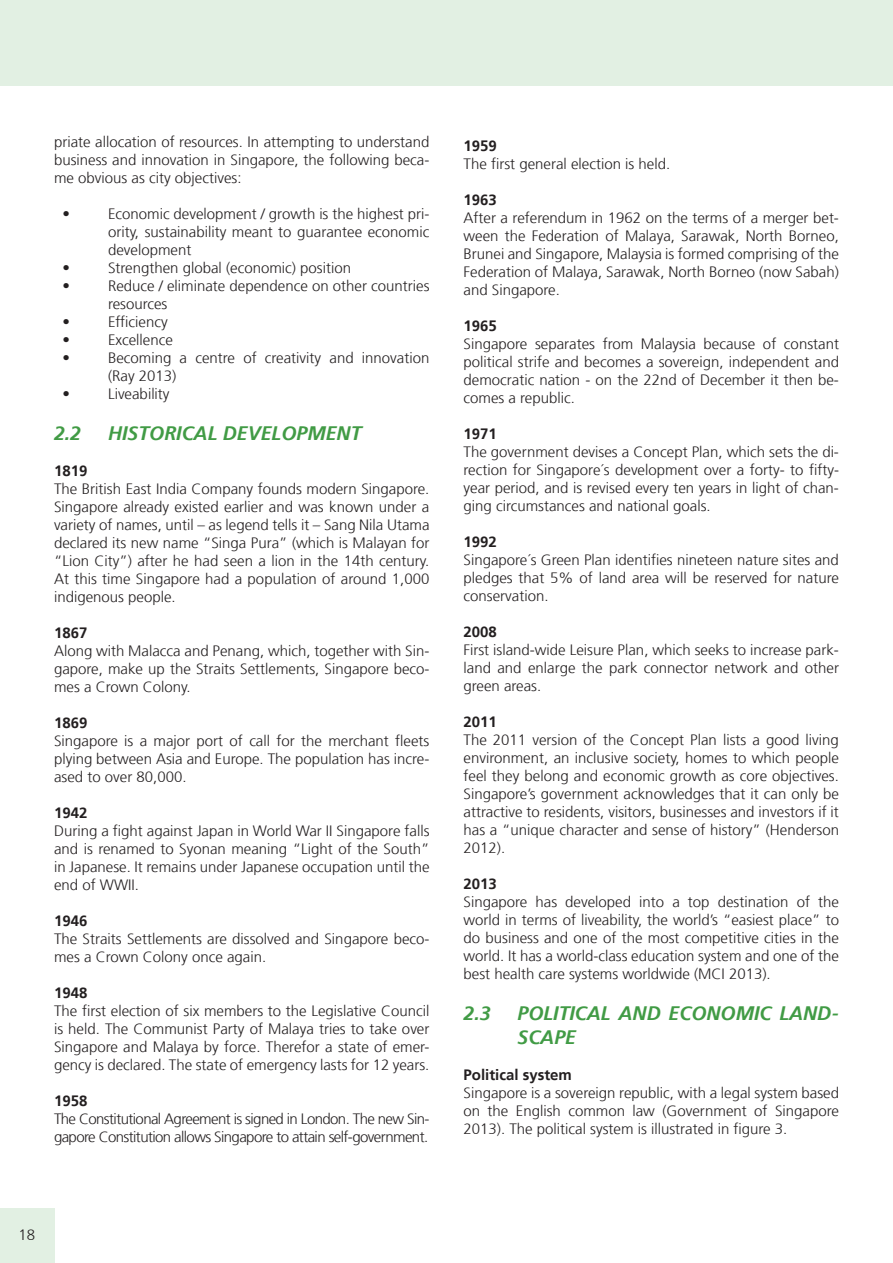
<style>
.page{position:relative;width:893px;height:1263px;background:#fff}
.page>*{position:absolute;margin:0;border:0;box-sizing:border-box;transform-origin:0 0}
.Zwischenüberschrift{font:italic 700 19.5px/23.4px "Frutiger";color:#419b45}
.Zwischenüberschrift-2{font:300 15px/18px "Frutiger";color:#231f20;text-align:justify}
.Zwischenüberschrift-3{font:300 15px/18px "Frutiger";letter-spacing:-.04em;color:#231f20}
.Zwischenüberschrift-4{font:700 15px "Frutiger";color:#231f20}
</style>
<div class="page">
<div style="left:0;top:1209px;width:54px;height:54px;background:#e2f0e3"></div>
<div style="left:0;top:0;width:893px;height:85px;background:#e2f0e3"></div>
<p class="Zwischenüberschrift-2" style="left:54px;top:133px;width:377px">priate allocation of resources. In attempting to understand business and innovation in Singapore, the following beca&shy;me obvious as city objectives:</p>
<p class="Zwischenüberschrift-2" style="left:63px;top:205px;width:9px">•</p>
<p class="Zwischenüberschrift-2" style="left:108px;top:205px;width:323px">Economic development / growth is the highest pri&shy;ority, sustainability meant to guarantee economic development</p>
<p class="Zwischenüberschrift-2" style="left:63px;top:259px;width:9px">•</p>
<p class="Zwischenüberschrift-2" style="left:108px;top:259px;width:245px">Strengthen global (economic) position</p>
<p class="Zwischenüberschrift-2" style="left:63px;top:277px;width:9px">•</p>
<p class="Zwischenüberschrift-2" style="left:108px;top:277px;width:323px">Reduce / eliminate dependence on other countries resources</p>
<p class="Zwischenüberschrift-2" style="left:63px;top:313px;width:9px">•</p>
<p class="Zwischenüberschrift-2" style="left:108px;top:313px;width:61px">Efficiency</p>
<p class="Zwischenüberschrift-2" style="left:63px;top:331px;width:9px">•</p>
<p class="Zwischenüberschrift-2" style="left:108px;top:331px;width:66px">Excellence</p>
<p class="Zwischenüberschrift-2" style="left:63px;top:349px;width:9px">•</p>
<p class="Zwischenüberschrift-2" style="left:108px;top:349px;width:323px">Becoming a centre of creativity and innovation (Ray 2013)</p>
<p class="Zwischenüberschrift-2" style="left:63px;top:385px;width:9px">•</p>
<p class="Zwischenüberschrift-2" style="left:108px;top:385px;width:63px">Liveability</p>
<p class="Zwischenüberschrift" style="left:54px;top:422px;width:29px">2.2</p>
<p class="Zwischenüberschrift" style="left:108px;top:422px;width:255px">HISTORICAL DEVELOPMENT</p>
<p class="Zwischenüberschrift-4" style="left:54px;top:462px;width:35px">1819</p>
<p class="Zwischenüberschrift-2" style="left:54px;top:480px;width:377px">The British East India Company founds modern Singapore.<br>Singapore already existed earlier and was known under a variety of names, until – as legend tells it – Sang Nila Utama declared its new name “Singa Pura” (which is Malayan for “Lion City”) after he had seen a lion in the 14th century.<br>At this time Singapore had a population of around 1,000 indigenous people.</p>
<p class="Zwischenüberschrift-4" style="left:54px;top:624px;width:35px">1867</p>
<p class="Zwischenüberschrift-2" style="left:54px;top:642px;width:377px">Along with Malacca and Penang, which, together with Sin&shy;gapore, make up the Straits Settlements, Singapore beco&shy;mes a Crown Colony.</p>
<p class="Zwischenüberschrift-4" style="left:54px;top:714px;width:35px">1869</p>
<p class="Zwischenüberschrift-2" style="left:54px;top:732px;width:377px">Singapore is a major port of call for the merchant fleets plying between Asia and Europe. The population has incre&shy;ased to over 80,000.</p>
<p class="Zwischenüberschrift-4" style="left:54px;top:804px;width:35px">1942</p>
<p class="Zwischenüberschrift-2" style="left:54px;top:822px;width:377px">During a fight against Japan in World War II Singapore falls and is renamed to Syonan meaning “Light of the South” in Japanese. It remains under Japanese occupation until the end of WWII.</p>
<p class="Zwischenüberschrift-4" style="left:54px;top:912px;width:35px">1946</p>
<p class="Zwischenüberschrift-2" style="left:54px;top:930px;width:377px">The Straits Settlements are dissolved and Singapore beco&shy;mes a Crown Colony once again.</p>
<p class="Zwischenüberschrift-4" style="left:54px;top:984px;width:35px">1948</p>
<p class="Zwischenüberschrift-2" style="left:54px;top:1002px;width:377px">The first election of six members to the Legislative Council is held. The Communist Party of Malaya tries to take over Singapore and Malaya by force. Therefor a state of emer&shy;gency is declared. The state of emergency lasts for 12 years.</p>
<p class="Zwischenüberschrift-4" style="left:54px;top:1092px;width:35px">1958</p>
<p class="Zwischenüberschrift-3" style="left:54px;top:1110px;width:377px">The Constitutional Agreement is signed in London. The new Sin&shy;gapore Constitution allows Singapore to attain self-government.</p>
<p class="Zwischenüberschrift-2" style="left:18px;top:1226px;width:18px">18</p>
<p class="Zwischenüberschrift-4" style="left:463px;top:137px;width:35px">1959</p>
<p class="Zwischenüberschrift-2" style="left:463px;top:155px;width:208px">The first general election is held.</p>
<p class="Zwischenüberschrift-4" style="left:463px;top:191px;width:35px">1963</p>
<p class="Zwischenüberschrift-2" style="left:463px;top:209px;width:377px">After a referendum in 1962 on the terms of a merger bet&shy;ween the Federation of Malaya, Sarawak, North Borneo, Brunei and Singapore, Malaysia is formed comprising of the Federation of Malaya, Sarawak, North Borneo (now Sabah) and Singapore.</p>
<p class="Zwischenüberschrift-4" style="left:463px;top:317px;width:35px">1965</p>
<p class="Zwischenüberschrift-2" style="left:463px;top:335px;width:377px">Singapore separates from Malaysia because of constant political strife and becomes a sovereign, independent and democratic nation - on the 22nd of December it then be&shy;comes a republic.</p>
<p class="Zwischenüberschrift-4" style="left:463px;top:425px;width:35px">1971</p>
<p class="Zwischenüberschrift-2" style="left:463px;top:443px;width:377px">The government devises a Concept Plan, which sets the di&shy;rection for Singapore´s development over a forty- to fifty&shy;year period, and is revised every ten years in light of chan&shy;ging circumstances and national goals.</p>
<p class="Zwischenüberschrift-4" style="left:463px;top:533px;width:35px">1992</p>
<p class="Zwischenüberschrift-2" style="left:463px;top:551px;width:377px">Singapore´s Green Plan identifies nineteen nature sites and pledges that 5% of land area will be reserved for nature conservation.</p>
<p class="Zwischenüberschrift-4" style="left:463px;top:623px;width:35px">2008</p>
<p class="Zwischenüberschrift-2" style="left:463px;top:641px;width:377px">First island-wide Leisure Plan, which seeks to increase park&shy;land and enlarge the park connector network and other green areas.</p>
<p class="Zwischenüberschrift-4" style="left:463px;top:713px;width:35px">2011</p>
<p class="Zwischenüberschrift-2" style="left:463px;top:731px;width:377px">The 2011 version of the Concept Plan lists a good living environment, an inclusive society, homes to which people feel they belong and economic growth as core objectives.<br>Singapore’s government acknowledges that it can only be attractive to residents, visitors, businesses and investors if it has a “unique character and sense of history” (Henderson 2012).</p>
<p class="Zwischenüberschrift-4" style="left:463px;top:875px;width:35px">2013</p>
<p class="Zwischenüberschrift-2" style="left:463px;top:893px;width:377px">Singapore has developed into a top destination of the world in terms of liveability, the world’s “easiest place” to do business and one of the most competitive cities in the world. It has a world-class education system and one of the best health care systems worldwide (MCI 2013).</p>
<p class="Zwischenüberschrift" style="left:463px;top:1001px;width:29px">2.3</p>
<p class="Zwischenüberschrift" style="left:517px;top:1001px;width:323px">POLITICAL AND ECONOMIC LAND-<br>SCAPE</p>
<p class="Zwischenüberschrift-4" style="left:463px;top:1065px;width:110px">Political system</p>
<p class="Zwischenüberschrift-2" style="left:463px;top:1083px;width:377px">Singapore is a sovereign republic, with a legal system based on the English common law (Government of Singapore 2013). The political system is illustrated in figure 3.</p>
</div>
